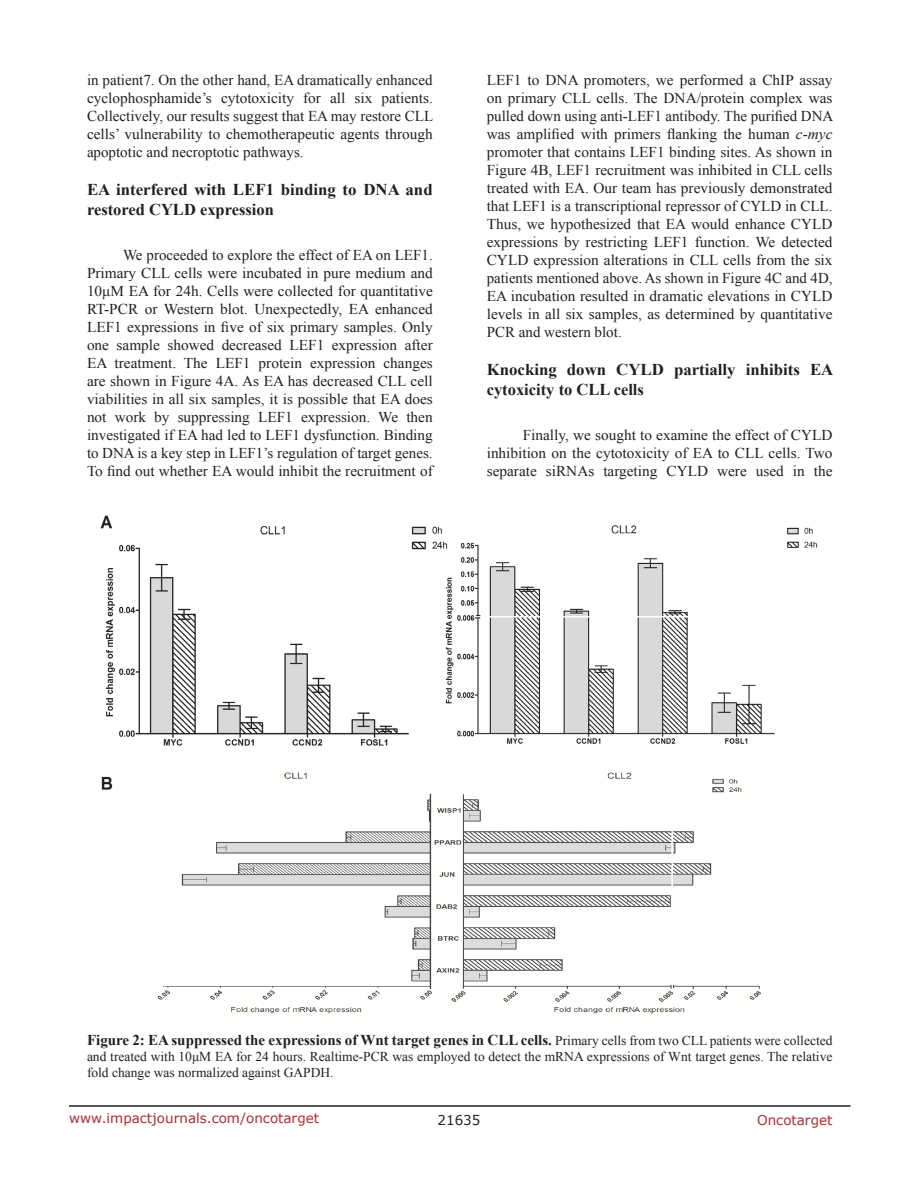
<style>
.page{position:relative;width:918px;height:1188px;background:#fff}
.page>*{position:absolute;margin:0;border:0;box-sizing:border-box;transform-origin:0 0}
.SubHeading{font:700 16.5px/19.8px "Times New Roman";color:#221f22}
.BodyText{font:15px/18px "Times New Roman";color:#221f22;text-align:justify}
.FigureText{font:700 15px "Times New Roman";color:#221f22}
.FigureText-2{font:13.5px/16.2px "Times New Roman";color:#221f22}
.t1{font:13.5px "Verdana";color:#ac2b31}
.t2{font:13.5px "Verdana";color:#221f22}
.s1{font-style:italic}
.s2{font-weight:400;font-size:13.5px}
</style>
<div class="page">
<hr style="left:69px;top:1105px;width:781px;height:2px;background:#231f20">
<img style="left:100px;top:515px;width:718px;height:499px">
<p class="BodyText" style="left:87px;top:71px;width:348px">in patient7. On the other hand, EA dramatically enhanced cyclophosphamide’s cytotoxicity for all six patients.<br>Collectively, our results suggest that EA may restore CLL cells’ vulnerability to chemotherapeutic agents through apoptotic and necroptotic pathways.</p>
<p class="SubHeading" style="left:87px;top:179px;width:347px">EA interfered with LEF1 binding to DNA and restored CYLD expression</p>
<p class="BodyText" style="left:87px;top:246px;width:347px;text-indent:36px">We proceeded to explore the effect of EA on LEF1.<br>Primary CLL cells were incubated in pure medium and 10μM EA for 24h. Cells were collected for quantitative RT-PCR or Western blot. Unexpectedly, EA enhanced LEF1 expressions in five of six primary samples. Only one sample showed decreased LEF1 expression after EA treatment. The LEF1 protein expression changes are shown in Figure 4A. As EA has decreased CLL cell viabilities in all six samples, it is possible that EA does not work by suppressing LEF1 expression. We then investigated if EA had led to LEF1 dysfunction. Binding to DNA is a key step in LEF1’s regulation of target genes.<br>To find out whether EA would inhibit the recruitment of</p>
<p class="BodyText" style="left:487px;top:71px;width:348px">LEF1 to DNA promoters, we performed a ChIP assay on primary CLL cells. The DNA/protein complex was pulled down using anti-LEF1 antibody. The purified DNA was amplified with primers flanking the human <span class="s1">c-myc </span>promoter that contains LEF1 binding sites. As shown in Figure 4B, LEF1 recruitment was inhibited in CLL cells treated with EA. Our team has previously demonstrated that LEF1 is a transcriptional repressor of CYLD in CLL.<br>Thus, we hypothesized that EA would enhance CYLD expressions by restricting LEF1 function. We detected CYLD expression alterations in CLL cells from the six patients mentioned above. As shown in Figure 4C and 4D, EA incubation resulted in dramatic elevations in CYLD levels in all six samples, as determined by quantitative PCR and western blot.</p>
<p class="SubHeading" style="left:487px;top:359px;width:348px">Knocking down CYLD partially inhibits EA cytoxicity to CLL cells</p>
<p class="BodyText" style="left:487px;top:426px;width:347px;text-indent:36px">Finally, we sought to examine the effect of CYLD inhibition on the cytotoxicity of EA to CLL cells. Two separate siRNAs targeting CYLD were used in the</p>
<p class="FigureText" style="left:87px;top:1030px;width:747px">Figure 2: EA suppressed the expressions of Wnt target genes in CLL cells. <span class="s2">Primary cells from two CLL patients were collected</span></p>
<p class="FigureText-2" style="left:87px;top:1048px;width:747px">and treated with 10μM EA for 24 hours. Realtime-PCR was employed to detect the mRNA expressions of Wnt target genes. The relative fold change was normalized against GAPDH.</p>
<p class="t1" style="left:69px;top:1109px;width:252px">www.impactjournals.com/oncotarget</p>
<p class="t2" style="left:438px;top:1111px;width:44px">21635</p>
<p class="t1" style="left:757px;top:1111px;width:77px">Oncotarget</p>
</div>
